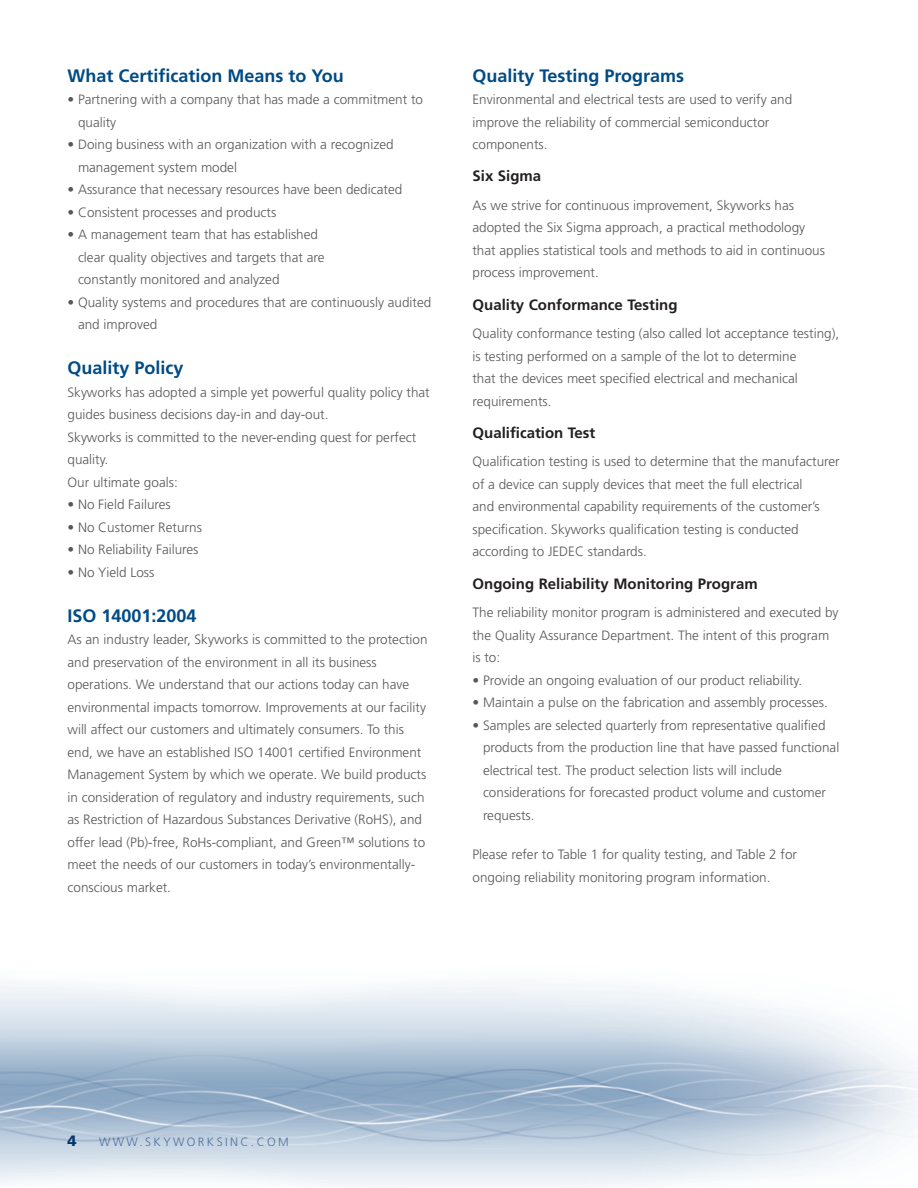
<style>
.page{position:relative;width:918px;height:1188px;background:#fff}
.page>*{position:absolute;margin:0;border:0;box-sizing:border-box;transform-origin:0 0}
.subhead-Blue{font:700 18px "Frutiger";color:#004b84}
._2-Subheadings{font:700 15px "Frutiger";color:#231f20}
.t1{font:900 15px "Frutiger";color:#00447b}
.Body{font:300 13.5px/22.5px "Frutiger";color:#57585a}
.t2{font:300 12px "Frutiger";letter-spacing:.2em;color:#6988b2}
</style>
<div class="page">
<img style="left:0;top:985px;width:918px;height:201px">
<p class="subhead-Blue" style="left:68px;top:65px;width:278px">What Certification Means to You</p>
<p class="Body" style="left:78px;top:88px;width:347px;text-indent:-11px">• Partnering with a company that has made a commitment to quality</p>
<p class="Body" style="left:78px;top:133px;width:317px;text-indent:-11px">• Doing business with an organization with a recognized management system model</p>
<p class="Body" style="left:68px;top:178px;width:336px">• Assurance that necessary resources have been dedicated</p>
<p class="Body" style="left:68px;top:201px;width:210px">• Consistent processes and products</p>
<p class="Body" style="left:78px;top:223px;width:248px;text-indent:-11px">• A management team that has established clear quality objectives and targets that are constantly monitored and analyzed</p>
<p class="Body" style="left:78px;top:291px;width:355px;text-indent:-11px">• Quality systems and procedures that are continuously audited and improved</p>
<p class="subhead-Blue" style="left:68px;top:357px;width:118px">Quality Policy</p>
<p class="Body" style="left:68px;top:381px;width:364px">Skyworks has adopted a simple yet powerful quality policy that guides business decisions day-in and day-out.</p>
<p class="Body" style="left:68px;top:426px;width:350px">Skyworks is committed to the never-ending quest for perfect quality.</p>
<p class="Body" style="left:68px;top:471px;width:112px">Our ultimate goals:</p>
<p class="Body" style="left:68px;top:493px;width:105px">• No Field Failures</p>
<p class="Body" style="left:68px;top:516px;width:136px">• No Customer Returns</p>
<p class="Body" style="left:68px;top:538px;width:133px">• No Reliability Failures</p>
<p class="Body" style="left:68px;top:561px;width:88px">• No Yield Loss</p>
<p class="subhead-Blue" style="left:68px;top:605px;width:131px">ISO 14001:2004</p>
<p class="Body" style="left:68px;top:628px;width:362px">As an industry leader, Skyworks is committed to the protection and preservation of the environment in all its business operations. We understand that our actions today can have environmental impacts tomorrow. Improvements at our facility will affect our customers and ultimately consumers. To this end, we have an established ISO 14001 certified Environment Management System by which we operate. We build products in consideration of regulatory and industry requirements, such as Restriction of Hazardous Substances Derivative (RoHS), and offer lead (Pb)-free, RoHs-compliant, and Green™ solutions to meet the needs of our customers in today’s environmentally&shy;conscious market.</p>
<p class="subhead-Blue" style="left:472px;top:65px;width:213px">Quality Testing Programs</p>
<p class="Body" style="left:472px;top:88px;width:321px">Environmental and electrical tests are used to verify and improve the reliability of commercial semiconductor components.</p>
<p class="_2-Subheadings" style="left:472px;top:167px;width:70px">Six Sigma</p>
<p class="Body" style="left:472px;top:194px;width:354px">As we strive for continuous improvement, Skyworks has adopted the Six Sigma approach, a practical methodology that applies statistical tools and methods to aid in continuous process improvement.</p>
<p class="_2-Subheadings" style="left:472px;top:295px;width:207px">Quality Conformance Testing</p>
<p class="Body" style="left:472px;top:322px;width:368px">Quality conformance testing (also called lot acceptance testing), is testing performed on a sample of the lot to determine<br>that the devices meet specified electrical and mechanical requirements.</p>
<p class="_2-Subheadings" style="left:472px;top:424px;width:124px">Qualification Test</p>
<p class="Body" style="left:472px;top:450px;width:369px">Qualification testing is used to determine that the manufacturer of a device can supply devices that meet the full electrical<br>and environmental capability requirements of the customer’s specification. Skyworks qualification testing is conducted according to JEDEC standards.</p>
<p class="_2-Subheadings" style="left:472px;top:574px;width:287px">Ongoing Reliability Monitoring Program</p>
<p class="Body" style="left:472px;top:601px;width:368px">The reliability monitor program is administered and executed by the Quality Assurance Department. The intent of this program is to:</p>
<p class="Body" style="left:472px;top:669px;width:331px">• Provide an ongoing evaluation of our product reliability.</p>
<p class="Body" style="left:472px;top:691px;width:357px">• Maintain a pulse on the fabrication and assembly processes.</p>
<p class="Body" style="left:483px;top:714px;width:358px;text-indent:-11px">• Samples are selected quarterly from representative qualified products from the production line that have passed functional electrical test. The product selection lists will include considerations for forecasted product volume and customer requests.</p>
<p class="Body" style="left:472px;top:843px;width:326px">Please refer to Table 1 for quality testing, and Table 2 for ongoing reliability monitoring program information.</p>
<p class="t1" style="left:68px;top:1131px;width:11px">4</p>
<p class="t2" style="left:99px;top:1135px;width:191px">WWW.SKYWORKSINC.COM</p>
</div>
